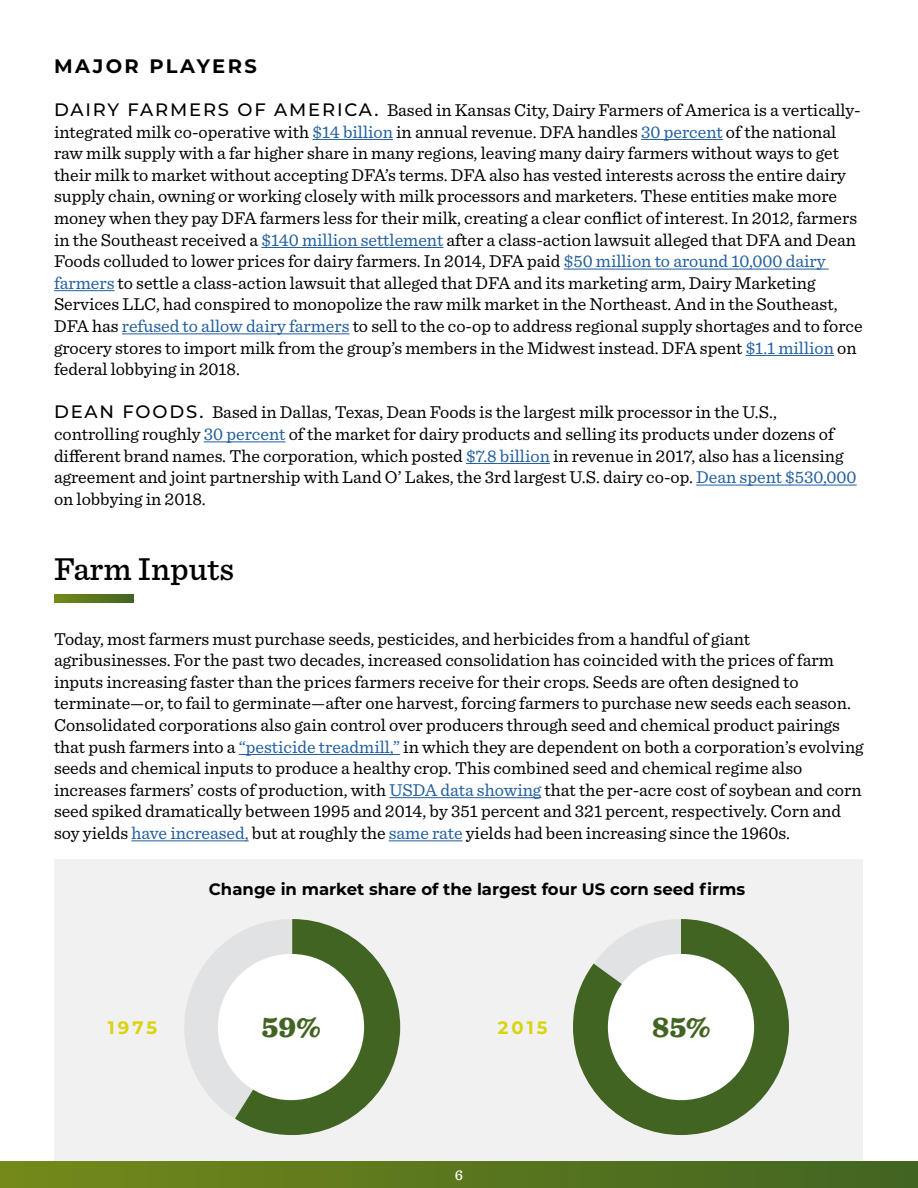
<style>
.page{position:relative;width:918px;height:1188px;background:#fff}
.page>*{position:absolute;margin:0;border:0;box-sizing:border-box;transform-origin:0 0}
.t1{font:500 33px "Sentinel";color:#000}
.t2{font:900 30px "Sentinel";color:#416422}
.t3{font:700 19.5px "Montserrat";letter-spacing:.125em;color:#000}
.t4{font:18px/21.6px "Sentinel";color:#000}
.t5{font:700 18px "Montserrat";letter-spacing:.17em;color:#d9d40c}
.t6{font:700 16.5px "Montserrat";color:#000}
.t7{font:500 15px "Sentinel";color:#fff}
.s1{font-family:"Montserrat";font-weight:500}
.s2{color:#215e9e}
</style>
<div class="page">
<div style="left:0;top:1161px;width:918px;height:27px;background:linear-gradient(to right,#74891a,#416421)"></div>
<div style="left:55px;top:860px;width:808px;height:301px;background:#f1f1f2"></div>
<hr style="left:312px;top:139px;width:81px;height:1px;background:#215e9e">
<hr style="left:641px;top:139px;width:82px;height:1px;background:#215e9e">
<hr style="left:261px;top:247px;width:182px;height:1px;background:#215e9e">
<hr style="left:564px;top:269px;width:265px;height:1px;background:#215e9e">
<hr style="left:54px;top:290px;width:60px;height:1px;background:#215e9e">
<hr style="left:122px;top:333px;width:228px;height:1px;background:#215e9e">
<hr style="left:746px;top:355px;width:88px;height:1px;background:#215e9e">
<hr style="left:204px;top:441px;width:81px;height:1px;background:#215e9e">
<hr style="left:466px;top:463px;width:84px;height:1px;background:#215e9e">
<hr style="left:696px;top:485px;width:161px;height:1px;background:#215e9e">
<hr style="left:239px;top:754px;width:161px;height:1px;background:#215e9e">
<hr style="left:389px;top:797px;width:152px;height:1px;background:#215e9e">
<hr style="left:131px;top:840px;width:118px;height:1px;background:#215e9e">
<hr style="left:389px;top:840px;width:74px;height:1px;background:#215e9e">
<svg style="left:184px;top:919px;width:216px;height:216px"></svg>
<svg style="left:573px;top:919px;width:216px;height:216px;fill:#416422"></svg>
<div style="left:218px;top:954px;width:146px;height:146px;background:#fff;border-radius:50%"></div>
<div style="left:608px;top:954px;width:146px;height:146px;background:#fff;border-radius:50%"></div>
<svg style="left:54px;top:595px;width:79px;height:8px"></svg>
<p class="t3" style="left:54px;top:52px;width:204px">MAJOR PLAYERS</p>
<p class="t4" style="left:54px;top:98px;width:810px"><span class="s1">DAIRY FARMERS OF AMERICA.</span> Based in Kansas City, Dairy Farmers of America is a vertically&shy;integrated milk co-operative with <span class="s2">$14 billion</span> in annual revenue. DFA handles <span class="s2">30 percent</span> of the national raw milk supply with a far higher share in many regions, leaving many dairy farmers without ways to get their milk to market without accepting DFA’s terms. DFA also has vested interests across the entire dairy supply chain, owning or working closely with milk processors and marketers. These entities make more money when they pay DFA farmers less for their milk, creating a clear conflict of interest. In 2012, farmers in the Southeast received a <span class="s2">$140 million settlement</span> after a class-action lawsuit alleged that DFA and Dean Foods colluded to lower prices for dairy farmers. In 2014, DFA paid <span class="s2">$50 million to around 10,000 dairy farmers</span> to settle a class-action lawsuit that alleged that DFA and its marketing arm, Dairy Marketing Services LLC, had conspired to monopolize the raw milk market in the Northeast. And in the Southeast, DFA has <span class="s2">refused to allow dairy farmers</span> to sell to the co-op to address regional supply shortages and to force grocery stores to import milk from the group’s members in the Midwest instead. DFA spent <span class="s2">$1.1 million</span> on federal lobbying in 2018.</p>
<p class="t4" style="left:54px;top:401px;width:804px"><span class="s1">DEAN FOODS.</span> Based in Dallas, Texas, Dean Foods is the largest milk processor in the U.S., controlling roughly <span class="s2">30 percent</span> of the market for dairy products and selling its products under dozens of different brand names. The corporation, which posted <span class="s2">$7.8 billion</span> in revenue in 2017, also has a licensing agreement and joint partnership with Land O’ Lakes, the 3rd largest U.S. dairy co-op. <span class="s2">Dean spent $530,000 </span>on lobbying in 2018.</p>
<h1 class="t1" style="left:54px;top:544px;width:181px">Farm Inputs</h1>
<p class="t4" style="left:54px;top:627px;width:811px">Today, most farmers must purchase seeds, pesticides, and herbicides from a handful of giant agribusinesses. For the past two decades, increased consolidation has coincided with the prices of farm inputs increasing faster than the prices farmers receive for their crops. Seeds are often designed to terminate—or, to fail to germinate—after one harvest, forcing farmers to purchase new seeds each season.<br>Consolidated corporations also gain control over producers through seed and chemical product pairings that push farmers into a <span class="s2">“pesticide treadmill,”</span> in which they are dependent on both a corporation’s evolving seeds and chemical inputs to produce a healthy crop. This combined seed and chemical regime also increases farmers’ costs of production, with <span class="s2">USDA data showing</span> that the per-acre cost of soybean and corn seed spiked dramatically between 1995 and 2014, by 351 percent and 321 percent, respectively. Corn and soy yields <span class="s2">have increased,</span> but at roughly the <span class="s2">same rate</span> yields had been increasing since the 1960s.</p>
<p class="t6" style="left:209px;top:877px;width:538px">Change in market share of the largest four US corn seed firms</p>
<p class="t5" style="left:108px;top:1014px;width:51px">1975</p>
<h2 class="t2" style="left:262px;top:1003px;width:60px">59%</h2>
<p class="t5" style="left:498px;top:1014px;width:51px">2015</p>
<h2 class="t2" style="left:652px;top:1003px;width:60px">85%</h2>
<p class="t7" style="left:455px;top:1163px;width:10px">6</p>
</div>
